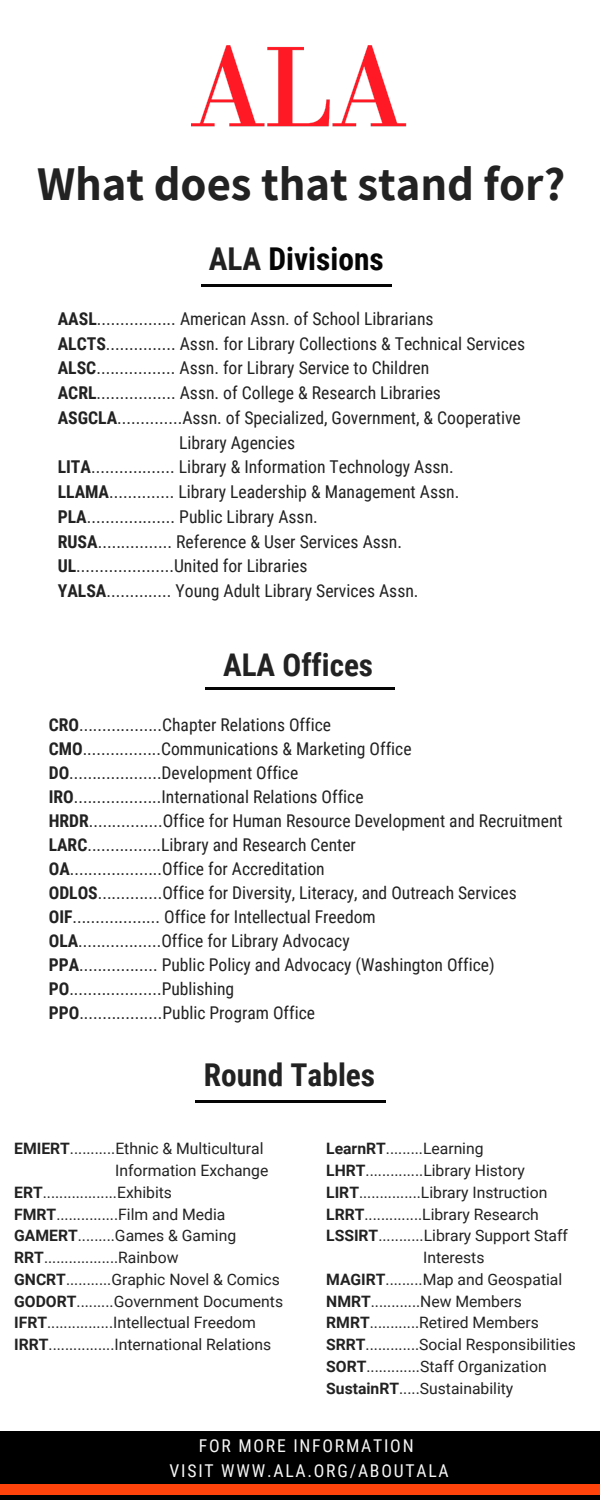
<style>
.page{position:relative;width:600px;height:1500px;background:#fff}
.page>*{position:absolute;margin:0;border:0;box-sizing:border-box;transform-origin:0 0}
.t1{font:700 47.2px "Assistant";color:#222}
.t2{font:700 31.4px "Roboto Condensed";color:#050505}
.t3{font:700 31.4px "Roboto Condensed";color:#222}
.t4{font:700 31.3px "Roboto Condensed";color:#222}
.t5{font:17.7px "Roboto Condensed";color:#222}
.t6{font:17.7px/24.8px "Roboto Condensed";letter-spacing:.1em;color:#f6f6f6;text-align:center}
.t7{font:17.6px/24px "Roboto Condensed";color:#222}
.t8{font:15.7px "Roboto";color:#222}
.s1{color:#222}
.s2{font-weight:700}
</style>
<div class="page">
<div style="left:0;top:1432px;width:600px;height:68px;background:#000"></div>
<div style="left:0;top:1484px;width:600px;height:11px;background:#ff430a"></div>
<hr style="left:202px;top:284px;width:190px;height:2px;background:#050505">
<hr style="left:206px;top:687px;width:189px;height:3px;background:#050505">
<hr style="left:195px;top:1100px;width:190px;height:3px;background:#050505">
<img style="left:191px;top:45px;width:216px;height:82px">
<h1 class="t1" style="left:37px;top:151px;width:530px">What does that stand for?</h1>
<h2 class="t2" style="left:209px;top:241px;width:177px"><span class="s1">ALA</span> Divisions</h2>
<p class="t5" style="left:58px;top:308px;width:377px"><span class="s2">AASL</span>................. American Assn. of School Librarians</p>
<p class="t5" style="left:58px;top:333px;width:469px"><span class="s2">ALCTS</span>............... Assn. for Library Collections &amp; Technical Services</p>
<p class="t5" style="left:58px;top:358px;width:373px"><span class="s2">ALSC</span>................. Assn. for Library Service to Children</p>
<p class="t5" style="left:58px;top:383px;width:385px"><span class="s2">ACRL</span>................. Assn. of College &amp; Research Libraries</p>
<p class="t5" style="left:58px;top:407px;width:465px"><span class="s2">ASGCLA</span>..............Assn. of Specialized, Government, &amp; Cooperative</p>
<p class="t5" style="left:179px;top:432px;width:118px">Library Agencies</p>
<p class="t5" style="left:58px;top:457px;width:398px"><span class="s2">LITA</span>.................. Library &amp; Information Technology Assn.</p>
<p class="t5" style="left:58px;top:482px;width:403px"><span class="s2">LLAMA</span>.............. Library Leadership &amp; Management Assn.</p>
<p class="t5" style="left:58px;top:506px;width:262px"><span class="s2">PLA</span>................... Public Library Assn.</p>
<p class="t5" style="left:58px;top:531px;width:346px"><span class="s2">RUSA</span>................ Reference &amp; User Services Assn.</p>
<p class="t5" style="left:58px;top:556px;width:251px"><span class="s2">UL</span>.....................United for Libraries</p>
<p class="t5" style="left:58px;top:581px;width:362px"><span class="s2">YALSA</span>.............. Young Adult Library Services Assn.</p>
<h3 class="t4" style="left:223px;top:647px;width:152px">ALA Offices</h3>
<p class="t7" style="left:49px;top:712px;width:516px"><span class="s2">CRO</span>..................Chapter Relations Office <span class="s2">CMO</span>.................Communications &amp; Marketing Office <span class="s2">DO</span>....................Development Office<br><span class="s2">IRO</span>...................International Relations Office<br><span class="s2">HRDR</span>................Office for Human Resource Development and Recruitment <span class="s2">LARC</span>................Library and Research Center<br><span class="s2">OA</span>....................Office for Accreditation<br><span class="s2">ODLOS</span>..............Office for Diversity, Literacy, and Outreach Services <span class="s2">OIF</span>................... Office for Intellectual Freedom<br><span class="s2">OLA</span>..................Office for Library Advocacy<br><span class="s2">PPA</span>................. Public Policy and Advocacy (Washington Office)<br><span class="s2">PO</span>....................Publishing<br><span class="s2">PPO</span>..................Public Program Office</p>
<h2 class="t3" style="left:204px;top:1057px;width:173px">Round Tables</h2>
<p class="t8" style="left:14px;top:1140px;width:251px"><span class="s2">EMIERT</span>...........Ethnic &amp; Multicultural</p>
<p class="t8" style="left:115px;top:1161px;width:155px">Information Exchange</p>
<p class="t8" style="left:14px;top:1183px;width:159px"><span class="s2">ERT</span>..................Exhibits</p>
<p class="t8" style="left:14px;top:1205px;width:213px"><span class="s2">FMRT</span>...............Film and Media</p>
<p class="t8" style="left:14px;top:1227px;width:223px"><span class="s2">GAMERT</span>.........Games &amp; Gaming</p>
<p class="t8" style="left:14px;top:1248px;width:166px"><span class="s2">RRT</span>..................Rainbow</p>
<p class="t8" style="left:14px;top:1270px;width:267px"><span class="s2">GNCRT</span>...........Graphic Novel &amp; Comics</p>
<p class="t8" style="left:14px;top:1292px;width:270px"><span class="s2">GODORT</span>.........Government Documents</p>
<p class="t8" style="left:14px;top:1314px;width:243px"><span class="s2">IFRT</span>................Intellectual Freedom</p>
<p class="t8" style="left:14px;top:1335px;width:258px"><span class="s2">IRRT</span>................International Relations</p>
<p class="t8" style="left:326px;top:1140px;width:159px"><span class="s2">LearnRT</span>.........Learning</p>
<p class="t8" style="left:326px;top:1161px;width:200px"><span class="s2">LHRT</span>..............Library History</p>
<p class="t8" style="left:326px;top:1183px;width:223px"><span class="s2">LIRT</span>...............Library Instruction</p>
<p class="t8" style="left:326px;top:1205px;width:214px"><span class="s2">LRRT</span>..............Library Research</p>
<p class="t8" style="left:326px;top:1227px;width:243px"><span class="s2">LSSIRT</span>...........Library Support Staff</p>
<p class="t8" style="left:423px;top:1248px;width:63px">Interests</p>
<p class="t8" style="left:326px;top:1270px;width:238px"><span class="s2">MAGIRT</span>.........Map and Geospatial</p>
<p class="t8" style="left:326px;top:1292px;width:197px"><span class="s2">NMRT</span>............New Members</p>
<p class="t8" style="left:326px;top:1314px;width:214px"><span class="s2">RMRT</span>............Retired Members</p>
<p class="t8" style="left:326px;top:1335px;width:251px"><span class="s2">SRRT</span>.............Social Responsibilities</p>
<p class="t8" style="left:326px;top:1357px;width:222px"><span class="s2">SORT</span>.............Staff Organization</p>
<p class="t8" style="left:326px;top:1379px;width:189px"><span class="s2">SustainRT</span>.....Sustainability</p>
<p class="t6" style="left:170px;top:1434px;width:281px">FOR MORE INFORMATION<br>VISIT WWW.ALA.ORG/ABOUTALA</p>
</div>
